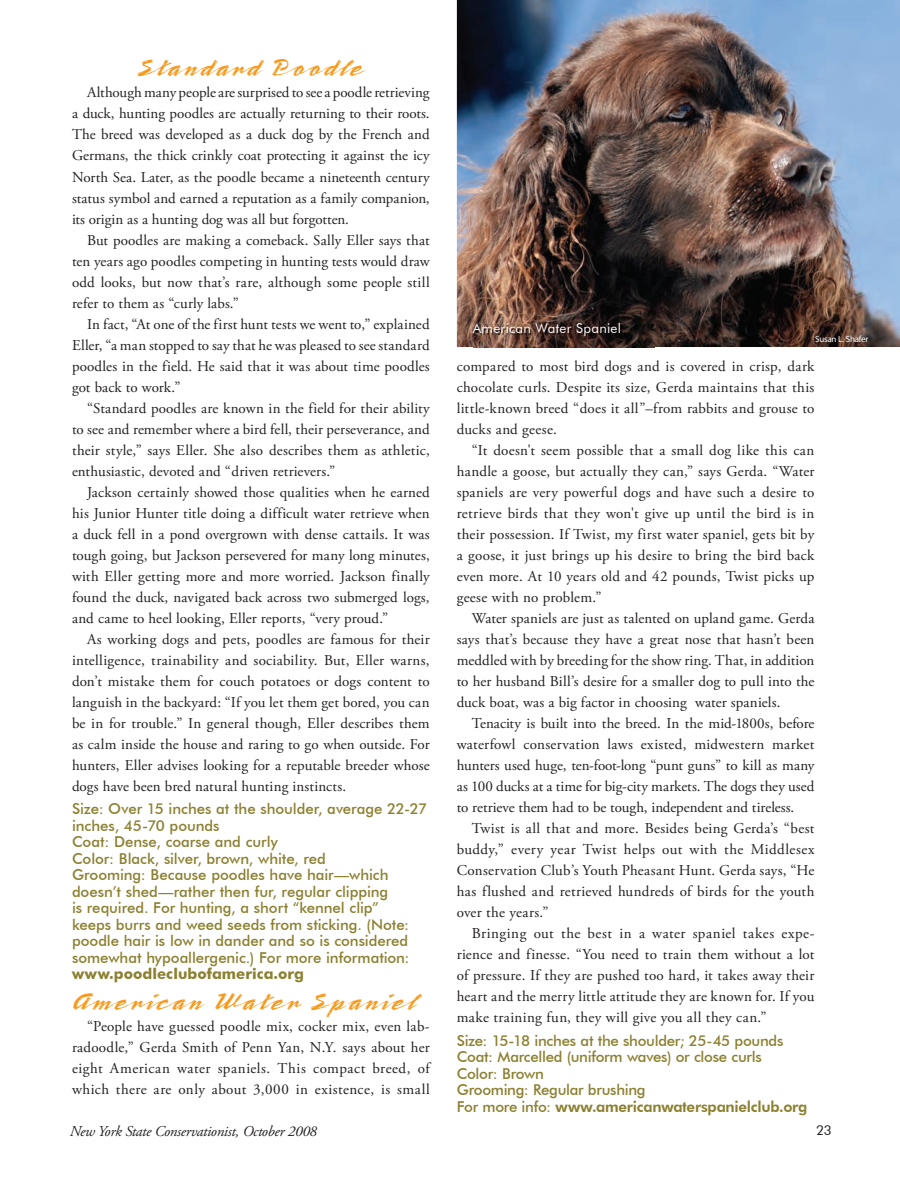
<style>
.page{position:relative;width:900px;height:1184px;background:#fff}
.page>*{position:absolute;margin:0;border:0;box-sizing:border-box;transform-origin:0 0}
.t1{font:25.5px "Bronx Plain";letter-spacing:.01em;color:#f6991c}
.t2{font:15px/21px "Adobe Garamond Pro";letter-spacing:.01em;color:#231f20;text-align:justify}
.t3{font:500 15px/16.5px "Futura BT";letter-spacing:-.005em;color:#8c8030}
.t4{font:italic 15px "Adobe Garamond Pro";letter-spacing:-.02em;color:#231f20}
.t5{font:700 15px "Futura BT";color:#8c8030}
.t6{font:13.5px "Futura BT";letter-spacing:.02em;color:#fff}
.t7{font:13.5px "Futura BT";color:#231f20}
.t8{font:9px "Myriad Pro";letter-spacing:-.025em;color:#fff}
.s1{font-weight:800}
</style>
<div class="page">
<img style="left:457px;top:0;width:443px;height:347px">
<img style="left:473px;top:324px;width:182px;height:24px">
<svg style="left:895px;top:0;width:5px;height:5px"></svg>
<h1 class="t1" style="left:137px;top:57px;width:229px">Standard Poodle</h1>
<p class="t2" style="left:72px;top:83px;width:359px;text-indent:15px">Although many people are surprised to see a poodle retrieving a duck, hunting poodles are actually returning to their roots.<br>The breed was developed as a duck dog by the French and Germans, the thick crinkly coat protecting it against the icy North Sea. Later, as the poodle became a nineteenth century status symbol and earned a reputation as a family companion, its origin as a hunting dog was all but forgotten.</p>
<p class="t2" style="left:72px;top:230px;width:359px;text-indent:15px">But poodles are making a comeback. Sally Eller says that ten years ago poodles competing in hunting tests would draw odd looks, but now that’s rare, although some people still refer to them as “curly labs.”</p>
<p class="t2" style="left:72px;top:314px;width:359px;text-indent:15px">In fact, “At one of the first hunt tests we went to,” explained Eller, “a man stopped to say that he was pleased to see standard poodles in the field. He said that it was about time poodles got back to work.”</p>
<p class="t2" style="left:72px;top:398px;width:359px;text-indent:15px">“Standard poodles are known in the field for their ability to see and remember where a bird fell, their perseverance, and their style,” says Eller. She also describes them as athletic, enthusiastic, devoted and “driven retrievers.”</p>
<p class="t2" style="left:72px;top:482px;width:359px;text-indent:15px">Jackson certainly showed those qualities when he earned his Junior Hunter title doing a difficult water retrieve when a duck fell in a pond overgrown with dense cattails. It was tough going, but Jackson persevered for many long minutes, with Eller getting more and more worried. Jackson finally found the duck, navigated back across two submerged logs, and came to heel looking, Eller reports, “very proud.”</p>
<p class="t2" style="left:72px;top:629px;width:359px;text-indent:15px">As working dogs and pets, poodles are famous for their intelligence, trainability and sociability. But, Eller warns, don’t mistake them for couch potatoes or dogs content to languish in the backyard: “If you let them get bored, you can be in for trouble.” In general though, Eller describes them as calm inside the house and raring to go when outside. For hunters, Eller advises looking for a reputable breeder whose dogs have been bred natural hunting instincts.</p>
<p class="t3" style="left:72px;top:800px;width:357px">Size: Over 15 inches at the shoulder, average 22-27 inches, 45-70 pounds<br>Coat: Dense, coarse and curly<br>Color: Black, silver, brown, white, red<br>Grooming: Because poodles have hair—which doesn’t shed—rather then fur, regular clipping<br>is required. For hunting, a short “kennel clip”<br>keeps burrs and weed seeds from sticking. (Note: poodle hair is low in dander and so is considered somewhat hypoallergenic.) For more information:</p>
<p class="t5" style="left:72px;top:964px;width:234px">www.poodleclubofamerica.org</p>
<h1 class="t1" style="left:72px;top:989px;width:347px">American Water Spaniel</h1>
<p class="t2" style="left:72px;top:1016px;width:359px;text-indent:15px">“People have guessed poodle mix, cocker mix, even lab&shy;radoodle,” Gerda Smith of Penn Yan, N.Y. says about her eight American water spaniels. This compact breed, of which there are only about 3,000 in existence, is small</p>
<p class="t4" style="left:70px;top:1121px;width:249px">New York State Conservationist, October 2008</p>
<p class="t6" style="left:473px;top:320px;width:150px">American Water Spaniel</p>
<p class="t8" style="left:815px;top:333px;width:55px">Susan L. Shafer</p>
<p class="t2" style="left:457px;top:356px;width:359px">compared to most bird dogs and is covered in crisp, dark chocolate curls. Despite its size, Gerda maintains that this little-known breed “does it all”–from rabbits and grouse to ducks and geese.</p>
<p class="t2" style="left:457px;top:440px;width:359px;text-indent:15px">“It doesn't seem possible that a small dog like this can handle a goose, but actually they can,” says Gerda. “Water spaniels are very powerful dogs and have such a desire to retrieve birds that they won't give up until the bird is in their possession. If Twist, my first water spaniel, gets bit by a goose, it just brings up his desire to bring the bird back even more. At 10 years old and 42 pounds, Twist picks up geese with no problem.”</p>
<p class="t2" style="left:457px;top:608px;width:359px;text-indent:15px">Water spaniels are just as talented on upland game. Gerda says that’s because they have a great nose that hasn’t been meddled with by breeding for the show ring. That, in addition to her husband Bill’s desire for a smaller dog to pull into the duck boat, was a big factor in choosing water spaniels.</p>
<p class="t2" style="left:457px;top:713px;width:359px;text-indent:15px">Tenacity is built into the breed. In the mid-1800s, before waterfowl conservation laws existed, midwestern market hunters used huge, ten-foot-long “punt guns” to kill as many as 100 ducks at a time for big-city markets. The dogs they used to retrieve them had to be tough, independent and tireless.</p>
<p class="t2" style="left:457px;top:818px;width:359px;text-indent:15px">Twist is all that and more. Besides being Gerda’s “best buddy,” every year Twist helps out with the Middlesex Conservation Club’s Youth Pheasant Hunt. Gerda says, “He has flushed and retrieved hundreds of birds for the youth over the years.”</p>
<p class="t2" style="left:457px;top:923px;width:359px;text-indent:15px">Bringing out the best in a water spaniel takes expe&shy;rience and finesse. “You need to train them without a lot of pressure. If they are pushed too hard, it takes away their heart and the merry little attitude they are known for. If you make training fun, they will give you all they can.”</p>
<p class="t3" style="left:457px;top:1031px;width:352px">Size: 15-18 inches at the shoulder; 25-45 pounds Coat: Marcelled (uniform waves) or close curls<br>Color: Brown<br>Grooming: Regular brushing<br>For more info: <span class="s1">www.americanwaterspanielclub.org</span></p>
<p class="t7" style="left:816px;top:1122px;width:17px">23</p>
</div>
